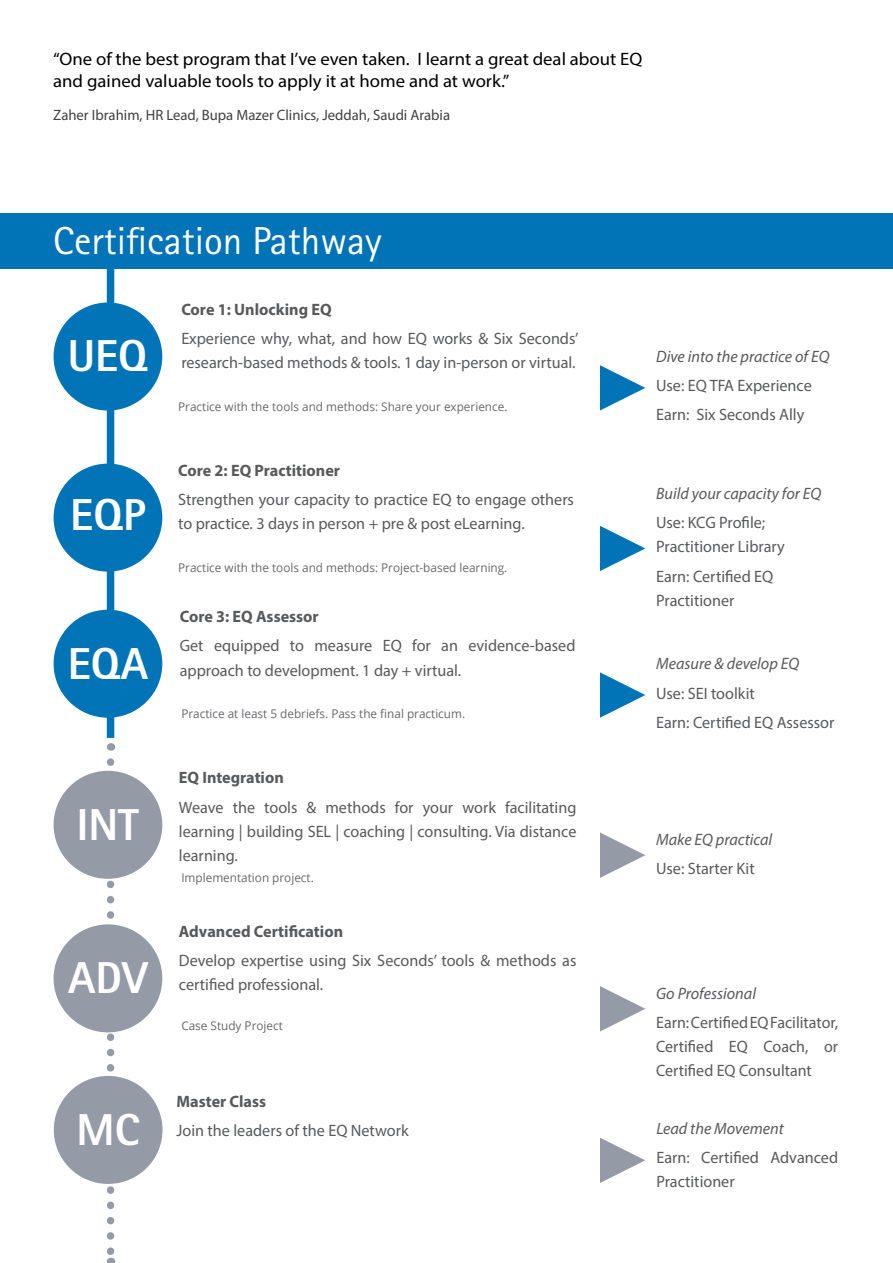
<style>
.page{position:relative;width:893px;height:1263px;background:#fff}
.page>*{position:absolute;margin:0;border:0;box-sizing:border-box;transform-origin:0 0}
.t1{font:800 44.7px "Rotis Sans Serif Std";color:#fff}
.t2{font:39px "Rotis Sans Serif Std";color:#fff}
.t3{font:18px/22.5px "Myriad Pro";color:#000;scale:1.04 1}
.t4{font:16.5px/24px "Myriad Pro";color:#58595b}
.t5{font:italic 16.5px "Myriad Pro";color:#58595b}
.t6{font:700 16.5px "Myriad Pro";color:#58595b}
.t7{font:15px "Myriad Pro";color:#414042}
.t8{font:12px "Open Sans";color:#67686b}
</style>
<div class="page">
<div style="left:107px;top:268px;width:7px;height:470px;background:#0074b7"></div>
<svg style="left:107px;top:762px;width:7px;height:501px"></svg>
<div style="left:54px;top:302px;width:108px;height:109px;background:#0074b7;border-radius:50%"></div>
<svg style="left:600px;top:365px;width:45px;height:46px"></svg>
<div style="left:54px;top:464px;width:108px;height:108px;background:#0074b7;border-radius:50%"></div>
<div style="left:54px;top:610px;width:108px;height:108px;background:#0074b7;border-radius:50%"></div>
<svg style="left:600px;top:672px;width:45px;height:46px"></svg>
<svg style="left:600px;top:526px;width:45px;height:45px"></svg>
<div style="left:54px;top:771px;width:108px;height:108px;background:#959ba6;border-radius:50%"></div>
<div style="left:0;top:213px;width:893px;height:55px;background:#0074b7"></div>
<svg style="left:600px;top:832px;width:45px;height:46px"></svg>
<div style="left:54px;top:924px;width:108px;height:108px;background:#959ba6;border-radius:50%"></div>
<svg style="left:600px;top:986px;width:45px;height:45px"></svg>
<div style="left:54px;top:1076px;width:109px;height:108px;background:#959ba6;border-radius:50%"></div>
<svg style="left:600px;top:1137px;width:45px;height:46px"></svg>
<p class="t3" style="left:53px;top:47px;width:568px">“One of the best program that I’ve even taken. I learnt a great deal about EQ and gained valuable tools to apply it at home and at work.”</p>
<p class="t7" style="left:53px;top:106px;width:398px">Zaher Ibrahim, HR Lead, Bupa Mazer Clinics, Jeddah, Saudi Arabia</p>
<h2 class="t2" style="left:53px;top:218px;width:330px">Certification Pathway</h2>
<h1 class="t1" style="left:68px;top:327px;width:82px">UEQ</h1>
<h1 class="t1" style="left:70px;top:486px;width:77px">EQP</h1>
<p class="t6" style="left:181px;top:299px;width:152px">Core 1: Unlocking EQ</p>
<p class="t4" style="left:181px;top:326px;width:399px">Experience why, what, and how EQ works &amp; Six Seconds’</p>
<p class="t4" style="left:181px;top:350px;width:396px">research-based methods &amp; tools. 1 day in-person or virtual.</p>
<p class="t5" style="left:656px;top:346px;width:175px">Dive into the practice of EQ</p>
<p class="t4" style="left:656px;top:370px;width:157px;line-height:29.4px">Use: EQ TFA Experience<br>Earn: Six Seconds Ally</p>
<p class="t8" style="left:178px;top:398px;width:331px">Practice with the tools and methods: Share your experience.</p>
<p class="t6" style="left:178px;top:460px;width:163px">Core 2: EQ Practitioner</p>
<p class="t4" style="left:178px;top:488px;width:397px">Strengthen your capacity to practice EQ to engage others</p>
<p class="t4" style="left:178px;top:512px;width:348px">to practice. 3 days in person + pre &amp; post eLearning.</p>
<p class="t8" style="left:178px;top:559px;width:331px">Practice with the tools and methods: Project-based learning.</p>
<p class="t5" style="left:656px;top:483px;width:167px">Build your capacity for EQ</p>
<p class="t4" style="left:656px;top:510px;width:130px">Use: KCG Profile;<br>Practitioner Library</p>
<p class="t4" style="left:656px;top:564px;width:119px">Earn: Certified EQ<br>Practitioner</p>
<p class="t6" style="left:180px;top:606px;width:141px">Core 3: EQ Assessor</p>
<p class="t4" style="left:180px;top:634px;width:397px">Get equipped to measure EQ for an evidence-based approach to development. 1 day + virtual.</p>
<h1 class="t1" style="left:68px;top:635px;width:82px">EQA</h1>
<p class="t5" style="left:656px;top:654px;width:145px">Measure &amp; develop EQ</p>
<p class="t4" style="left:656px;top:678px;width:180px;line-height:29.4px">Use: SEI toolkit<br>Earn: Certified EQ Assessor</p>
<p class="t8" style="left:181px;top:705px;width:285px">Practice at least 5 debriefs. Pass the final practicum.</p>
<h1 class="t1" style="left:77px;top:796px;width:64px">INT</h1>
<h1 class="t1" style="left:68px;top:950px;width:81px">ADV</h1>
<h1 class="t1" style="left:77px;top:1101px;width:64px">MC</h1>
<p class="t6" style="left:179px;top:767px;width:106px">EQ Integration</p>
<p class="t4" style="left:179px;top:795px;width:399px;text-align:justify">Weave the tools &amp; methods for your work facilitating learning | building SEL | coaching | consulting. Via distance learning.</p>
<p class="t8" style="left:181px;top:870px;width:134px">Implementation project.</p>
<p class="t6" style="left:179px;top:920px;width:166px">Advanced Certification</p>
<p class="t4" style="left:179px;top:948px;width:399px">Develop expertise using Six Seconds’ tools &amp; methods as certified professional.</p>
<p class="t8" style="left:181px;top:1017px;width:103px">Case Study Project</p>
<p class="t5" style="left:656px;top:829px;width:118px">Make EQ practical</p>
<p class="t4" style="left:656px;top:856px;width:100px">Use: Starter Kit</p>
<p class="t5" style="left:656px;top:983px;width:101px">Go Professional</p>
<p class="t4" style="left:656px;top:1010px;width:183px;text-align:justify">Earn: Certified EQ Facilitator, Certified EQ Coach, or Certified EQ Consultant</p>
<p class="t6" style="left:177px;top:1090px;width:91px">Master Class</p>
<p class="t4" style="left:177px;top:1118px;width:234px">Join the leaders of the EQ Network</p>
<p class="t5" style="left:656px;top:1118px;width:129px">Lead the Movement</p>
<p class="t4" style="left:656px;top:1145px;width:183px">Earn: Certified Advanced<br>Practitioner</p>
</div>
